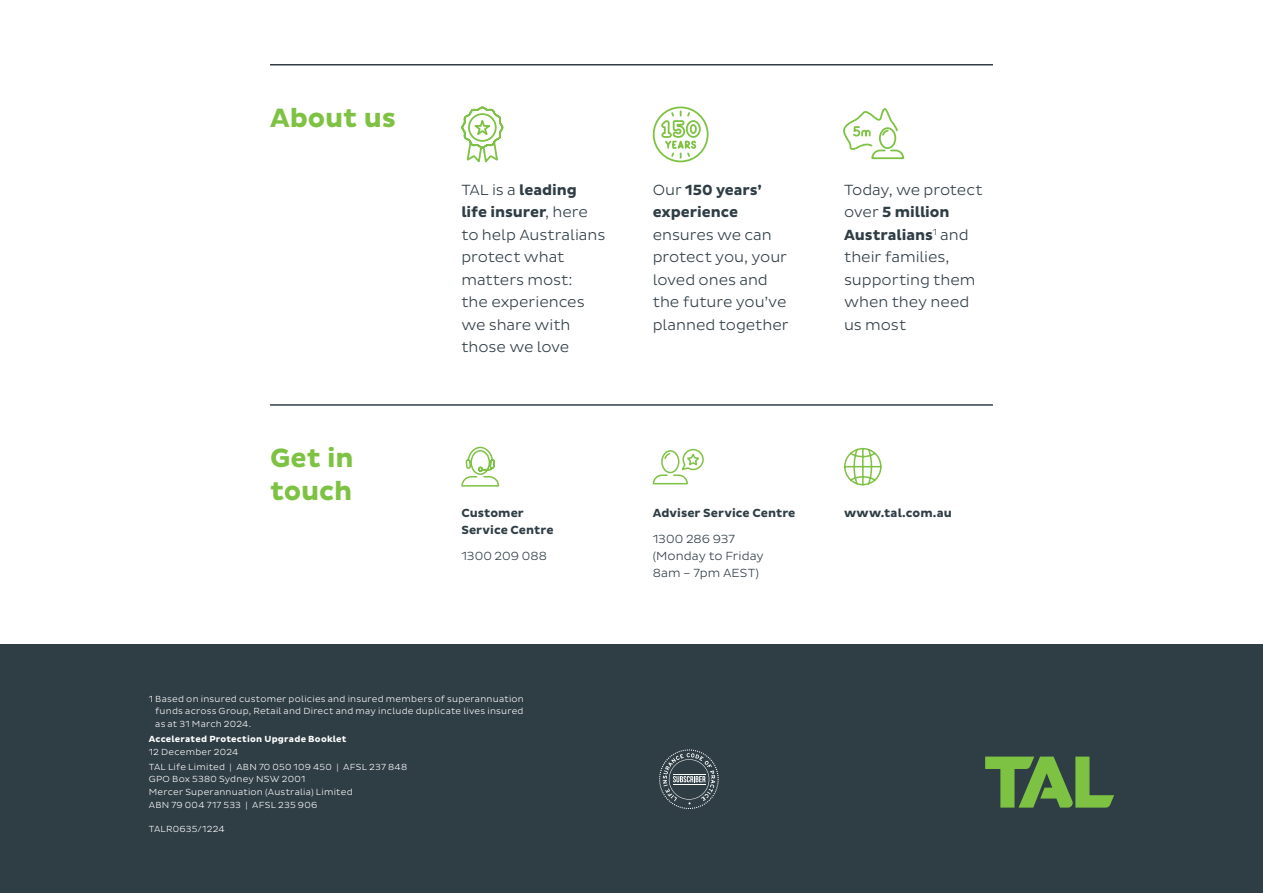
<style>
.page{position:relative;width:1263px;height:893px;background:#fff}
.page>*{position:absolute;margin:0;border:0;box-sizing:border-box;transform-origin:0 0}
.PDS_BC_-_H1{font:700 27px/33px "Pluto Sans";letter-spacing:-.005em;color:#7ec243}
.PDS_BC_-_About{font:300 15px/22.5px "Pluto Sans";letter-spacing:-.005em;color:#2f3d45}
.PDS_BC_-_Body{font:700 12px/17.2px "Pluto Sans";letter-spacing:.005em;color:#2f3d45}
.PDS_BC_-_Body-2{font:300 12px/17.2px "Pluto Sans";letter-spacing:.005em;color:#2f3d45}
.Body{font:300 9px/12.8px "Pluto Sans";letter-spacing:.025em;color:#fff;text-align:justify}
.Important_Info{font:300 9px/12.8px "Pluto Sans";letter-spacing:.025em;color:#fff}
.Body-2{font:700 9px/12.8px "Pluto Sans";letter-spacing:.025em;color:#fff}
.s1{font-weight:700}
.s2{font-weight:300}
</style>
<div class="page">
<div style="left:0;top:644px;width:1263px;height:249px;background:#2f3d45"></div>
<svg style="left:985px;top:757px;width:129px;height:51px"></svg>
<hr style="left:270px;top:64px;width:723px;height:1px;background:#2f3d45">
<svg style="left:461px;top:446px;width:39px;height:41px"></svg>
<svg style="left:844px;top:447px;width:38px;height:39px"></svg>
<svg style="left:652px;top:448px;width:52px;height:37px"></svg>
<hr style="left:270px;top:404px;width:723px;height:2px;background:#2f3d45">
<svg style="left:652px;top:106px;width:57px;height:57px"></svg>
<svg style="left:461px;top:106px;width:43px;height:57px"></svg>
<svg style="left:659px;top:749px;width:60px;height:60px"></svg>
<svg style="left:843px;top:108px;width:61px;height:51px"></svg>
<p class="PDS_BC_-_H1" style="left:270px;top:102px;width:127px">About us</p>
<p class="PDS_BC_-_H1" style="left:270px;top:442px;width:85px">Get in touch</p>
<p class="PDS_BC_-_About" style="left:461px;top:179px;width:145px">TAL is a <span class="s1">leading life insurer</span>, here to help Australians protect what matters most:<br>the experiences we share with those we love</p>
<p class="PDS_BC_-_About" style="left:653px;top:179px;width:137px">Our <span class="s1">150 years’ experience </span>ensures we can protect you, your loved ones and the future you’ve planned together</p>
<p class="PDS_BC_-_About" style="left:844px;top:179px;width:140px">Today, we protect over <span class="s1">5 million<br>Australians</span><sup>1</sup> and their families, supporting them when they need us most</p>
<p class="PDS_BC_-_Body" style="left:461px;top:505px;width:94px">Customer<br>Service Centre</p>
<p class="PDS_BC_-_Body-2" style="left:461px;top:547px;width:87px">1300 209 088</p>
<p class="PDS_BC_-_Body" style="left:653px;top:505px;width:144px">Adviser Service Centre</p>
<p class="PDS_BC_-_Body-2" style="left:653px;top:530px;width:113px">1300 286 937 (Monday to Friday<br>8am – 7pm AEST)</p>
<p class="PDS_BC_-_Body" style="left:844px;top:505px;width:109px">www.tal.com.au</p>
<p class="Body" style="left:155px;top:692px;width:370px;text-indent:-6px">1 Based on insured customer policies and insured members of superannuation funds across Group, Retail and Direct and may include duplicate lives insured as at 31 March 2024.</p>
<p class="Body-2" style="left:149px;top:733px;width:199px">Accelerated Protection Upgrade Booklet<br><span class="s2">12 December 2024</span></p>
<p class="Important_Info" style="left:149px;top:760px;width:260px">TAL Life Limited | ABN 70 050 109 450 | AFSL 237 848<br>GPO Box 5380 Sydney NSW 2001<br>Mercer Superannuation (Australia) Limited<br>ABN 79 004 717 533 | AFSL 235 906</p>
<p class="Important_Info" style="left:149px;top:822px;width:77px">TALR0635/1224</p>
</div>
